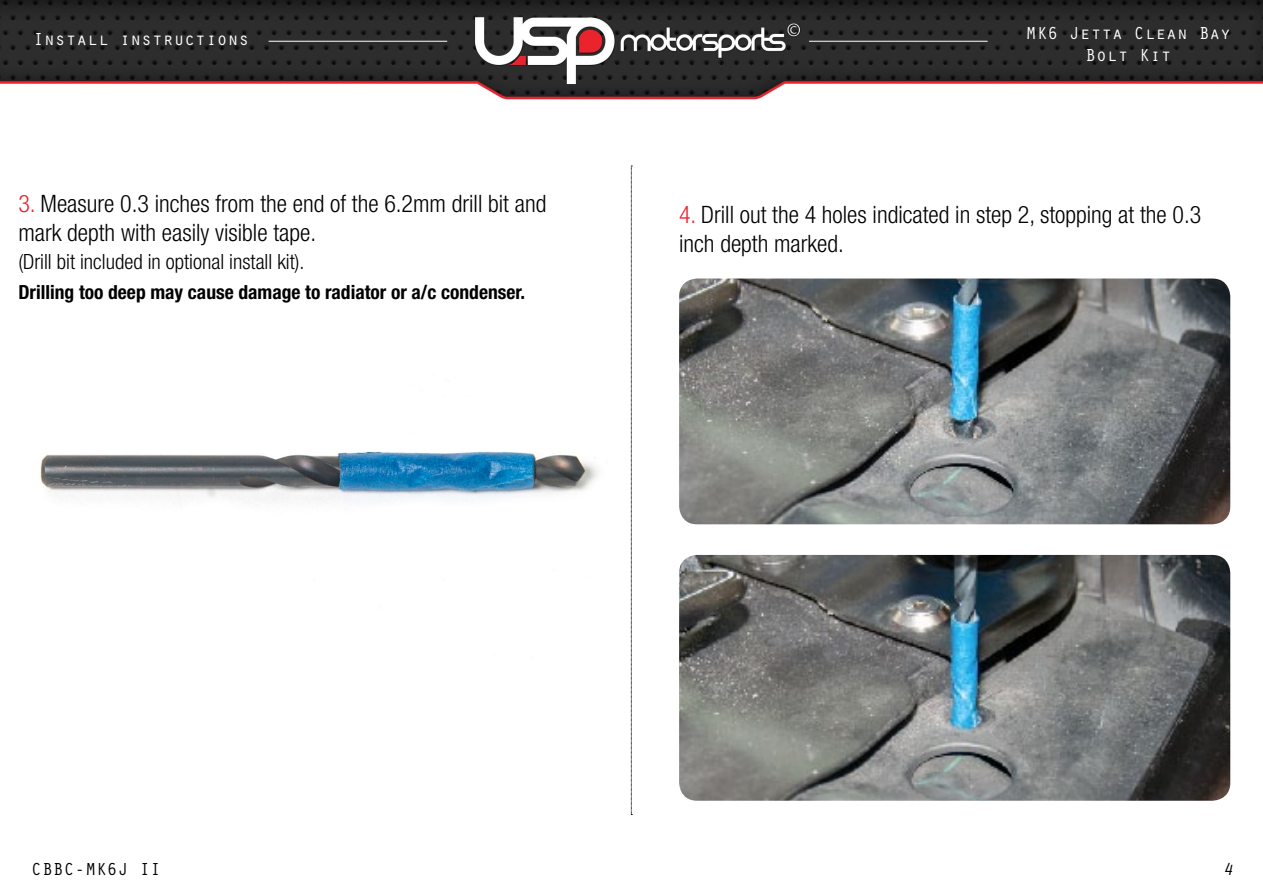
<style>
.page{position:relative;width:1263px;height:893px;background:#fff}
.page>*{position:absolute;margin:0;border:0;box-sizing:border-box;transform-origin:0 0}
.t1{font:300 condensed 24px/28.8px "Helvetica Neue";color:#000}
.t2{font:300 condensed 21px "Helvetica Neue";color:#000}
.t3{font:700 condensed 19.5px "Helvetica Neue";color:#000}
.t4{font:18px/21.6px "Orator Std";color:#fff;text-align:center}
.t5{font:18px "Orator Std";color:#000}
.t6{font:italic 18px "Orator Std";color:#000}
.s1{color:#ea232f}
</style>
<div class="page">
<img style="left:0;top:0;width:1262px;height:100px">
<img style="left:1262px;top:0;width:1px;height:103px">
<hr style="left:269px;top:41px;width:178px;height:1px;background:#fff">
<hr style="left:809px;top:41px;width:179px;height:1px;background:#fff">
<svg style="left:631px;top:166px;width:1px;height:649px"></svg>
<img style="left:40px;top:451px;width:559px;height:51px">
<img style="left:679px;top:555px;width:551px;height:246px">
<img style="left:679px;top:279px;width:551px;height:245px">
<p class="t4" style="left:33px;top:28px;width:218px">Install instructions</p>
<p class="t4" style="left:1026px;top:22px;width:207px">MK6 Jetta Clean Bay<br>Bolt Kit</p>
<p class="t1" style="left:18px;top:189px;width:529px"><span class="s1">3.</span> Measure 0.3 inches from the end of the 6.2mm drill bit and mark depth with easily visible tape.</p>
<p class="t2" style="left:18px;top:250px;width:288px">(Drill bit included in optional install kit).</p>
<p class="t3" style="left:18px;top:280px;width:508px">Drilling too deep may cause damage to radiator or a/c condenser.</p>
<p class="t1" style="left:679px;top:200px;width:524px"><span class="s1">4.</span> Drill out the 4 holes indicated in step 2, stopping at the 0.3 inch depth marked.</p>
<p class="t5" style="left:31px;top:856px;width:131px">CBBC-MK6J II</p>
<p class="t6" style="left:1222px;top:856px;width:12px">4</p>
</div>
